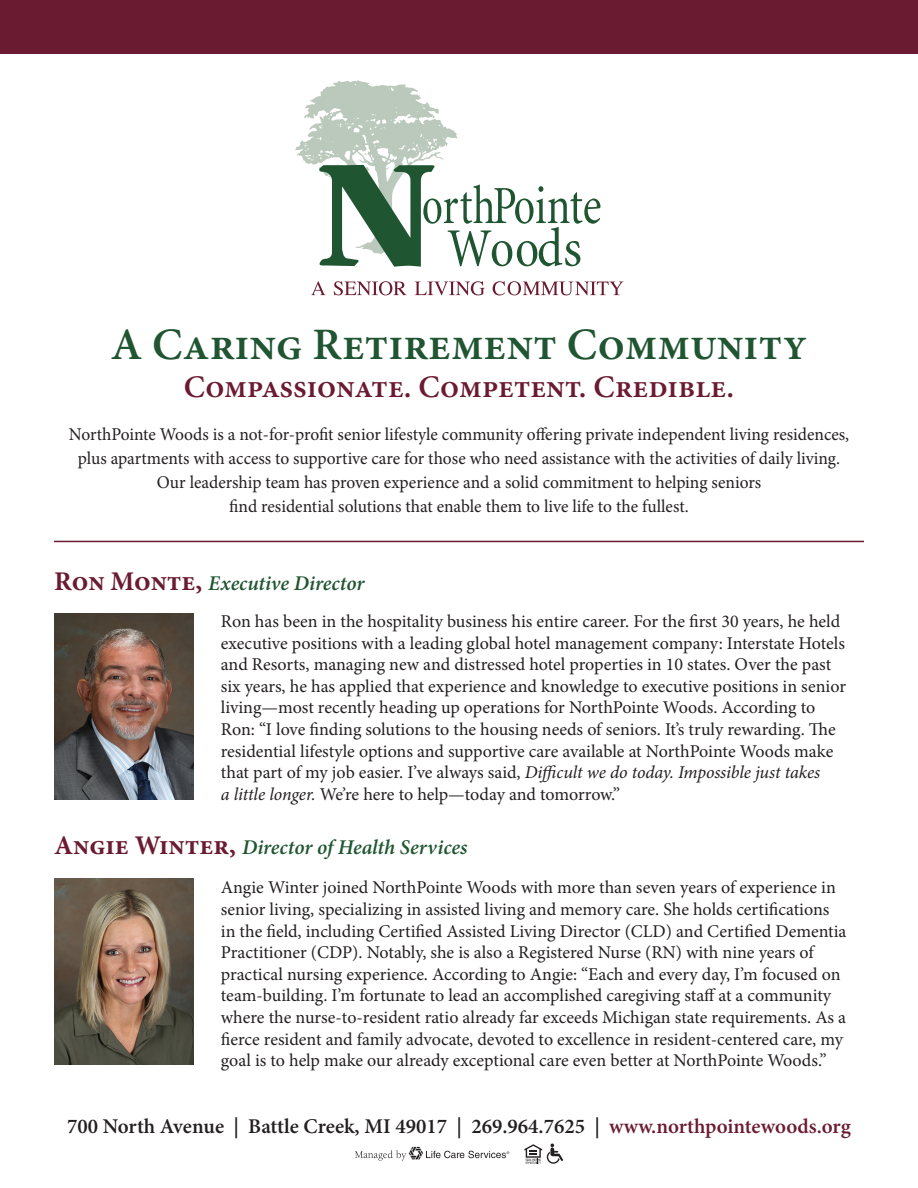
<style>
.page{position:relative;width:918px;height:1188px;background:#fff}
.page>*{position:absolute;margin:0;border:0;box-sizing:border-box;transform-origin:0 0}
.t1{font:600 45px "Minion Pro";color:#205532}
.t2{font:600 31.5px "Minion Pro";color:#6b1b31}
.t3{font:600 21px "Minion Pro";color:#231f20}
.t4{font:italic 600 21px "Minion Pro";letter-spacing:-.005em;color:#205532}
.t5{font:18px/21.6px "Minion Pro";color:#231f20}
.s1{font-weight:700;font-style:normal;font-size:27px;color:#6b1b31}
.s2{font-style:italic}
.s3{color:#6b1b31}
</style>
<div class="page">
<div style="left:0;top:0;width:918px;height:54px;background:#6b1b31"></div>
<svg style="left:524px;top:1144px;width:39px;height:20px"></svg>
<svg style="left:355px;top:1147px;width:154px;height:14px"></svg>
<img style="left:54px;top:613px;width:140px;height:186px">
<img style="left:54px;top:879px;width:140px;height:186px">
<svg style="left:295px;top:80px;width:306px;height:187px"></svg>
<svg style="left:311px;top:281px;width:14px;height:14px"></svg>
<svg style="left:334px;top:281px;width:73px;height:14px"></svg>
<svg style="left:415px;top:281px;width:70px;height:14px"></svg>
<svg style="left:493px;top:281px;width:130px;height:14px"></svg>
<hr style="left:54px;top:541px;width:810px;height:1px;background:#6b1b31">
<p class="t1" style="left:111px;top:313px;width:698px">A Caring Retirement Community</p>
<p class="t2" style="left:184px;top:365px;width:552px">Compassionate. Competent. Credible.</p>
<p class="t5" style="left:69px;top:422px;width:782px;line-height:24px;text-align:center">NorthPointe Woods is a not-for-profit senior lifestyle community offering private independent living residences, plus apartments with access to supportive care for those who need assistance with the activities of daily living.</p>
<p class="t5" style="left:157px;top:471px;width:606px">Our leadership team has proven experience and a solid commitment to helping seniors</p>
<p class="t5" style="left:229px;top:495px;width:461px">find residential solutions that enable them to live life to the fullest.</p>
<p class="t4" style="left:54px;top:569px;width:312px"><span class="s1">Ron Monte,</span> Executive Director</p>
<p class="t5" style="left:221px;top:610px;width:627px">Ron has been in the hospitality business his entire career. For the first 30 years, he held executive positions with a leading global hotel management company: Interstate Hotels and Resorts, managing new and distressed hotel properties in 10 states. Over the past six years, he has applied that experience and knowledge to executive positions in senior living—most recently heading up operations for NorthPointe Woods. According to</p>
<p class="t5" style="left:221px;top:718px;width:616px">Ron: “I love finding solutions to the housing needs of seniors. It’s truly rewarding. The residential lifestyle options and supportive care available at NorthPointe Woods make that part of my job easier. I’ve always said, <span class="s2">Difficult we do today. Impossible just takes</span></p>
<p class="t5" style="left:221px;top:783px;width:401px"><span class="s2">a little longer.</span> We’re here to help—today and tomorrow.”</p>
<p class="t4" style="left:54px;top:832px;width:415px"><span class="s1">Angie Winter,</span> Director of Health Services</p>
<p class="t5" style="left:221px;top:877px;width:617px">Angie Winter joined NorthPointe Woods with more than seven years of experience in senior living, specializing in assisted living and memory care. She holds certifications</p>
<p class="t5" style="left:221px;top:920px;width:627px">in the field, including Certified Assisted Living Director (CLD) and Certified Dementia</p>
<p class="t5" style="left:221px;top:942px;width:627px">Practitioner (CDP). Notably, she is also a Registered Nurse (RN) with nine years of practical nursing experience. According to Angie: “Each and every day, I’m focused on team-building. I’m fortunate to lead an accomplished caregiving staff at a community where the nurse-to-resident ratio already far exceeds Michigan state requirements. As a fierce resident and family advocate, devoted to excellence in resident-centered care, my goal is to help make our already exceptional care even better at NorthPointe Woods.”</p>
<p class="t3" style="left:67px;top:1112px;width:785px">700 North Avenue | Battle Creek, MI 49017 | 269.964.7625 | <span class="s3">www.northpointewoods.org</span></p>
</div>
